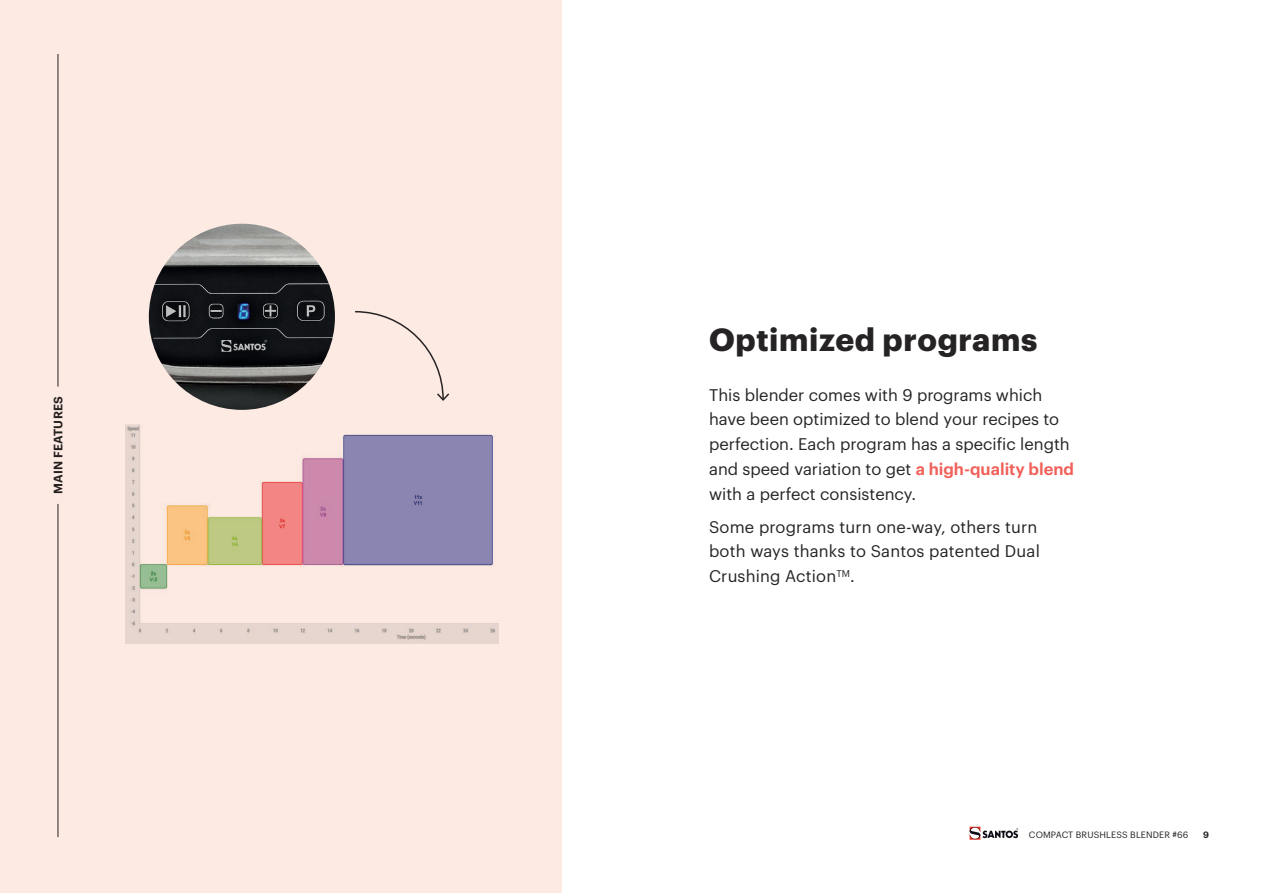
<style>
.page{position:relative;width:1263px;height:893px;background:#fff}
.page>*{position:absolute;margin:0;border:0;box-sizing:border-box;transform-origin:0 0}
.t1{font:700 31.5px "Graphik";letter-spacing:.02em;color:#262324}
.t2{font:16.5px/24.8px "Graphik";color:#262324}
.t3{font:600 12px "Graphik";letter-spacing:.015em;color:#262324}
.t4{font:9px "Graphik";letter-spacing:.015em;color:#231f20}
.t5{font:600 9px "Graphik";color:#262324}
.s1{font-weight:600;color:#f1615a}
</style>
<div class="page">
<svg style="left:969px;top:827px;width:49px;height:13px"></svg>
<div style="left:0;top:0;width:561px;height:893px;background:#fdeae3"></div>
<img style="left:149px;top:224px;width:186px;height:186px;border-radius:93px">
<img style="left:125px;top:424px;width:373px;height:219px">
<svg style="left:355px;top:311px;width:95px;height:90px"></svg>
<p class="t3" style="left:49px;top:494px;width:99px;rotate:-90deg">MAIN FEATURES</p>
<h1 class="t1" style="left:709px;top:315px;width:330px">Optimized programs</h1>
<p class="t2" style="left:709px;top:381px;width:366px">This blender comes with 9 programs which have been optimized to blend your recipes to perfection. Each program has a specific length and speed variation to get <span class="s1">a high-quality blend </span>with a perfect consistency.</p>
<p class="t2" style="left:709px;top:513px;width:332px">Some programs turn one-way, others turn both ways thanks to Santos patented Dual<br>Crushing Action<sup>TM</sup>.</p>
<p class="t4" style="left:1029px;top:828px;width:161px">COMPACT BRUSHLESS BLENDER #66</p>
<p class="t5" style="left:1203px;top:828px;width:7px">9</p>
</div>
